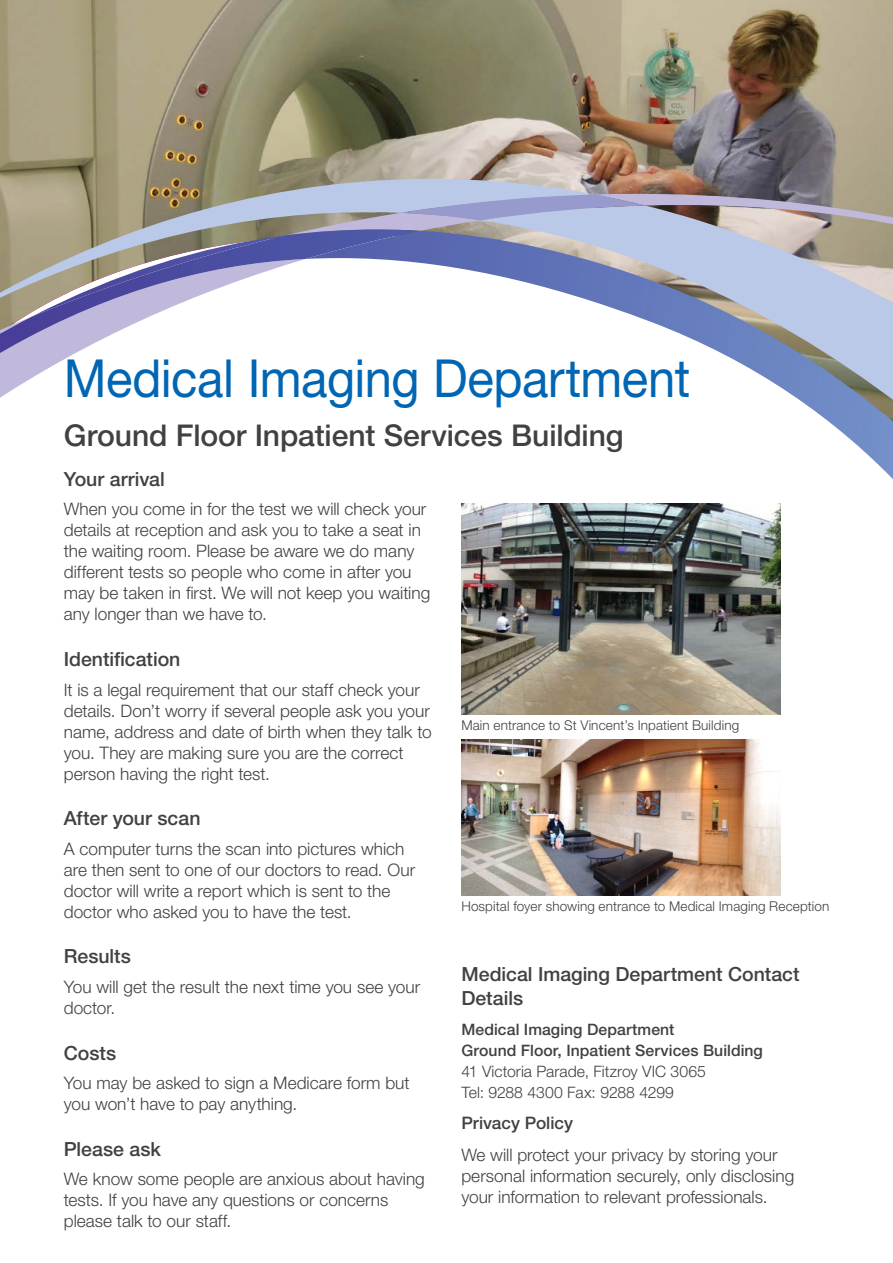
<style>
.page{position:relative;width:893px;height:1263px;background:#fff}
.page>*{position:absolute;margin:0;border:0;box-sizing:border-box;transform-origin:0 0}
.t1{font:52.5px "Helvetica Neue LT Std";letter-spacing:-.01em;color:#0066b3;scale:.93 1}
.t2{font:500 30px "Helvetica Neue LT Std";letter-spacing:-.005em;color:#414042}
.t3{font:500 19.5px/24px "Helvetica Neue LT Std";color:#414042}
.t4{font:300 17.25px/21px "Helvetica Neue LT Std";color:#414042}
.t5{font:500 17.25px "Helvetica Neue LT Std";letter-spacing:-.005em;color:#414042}
.t6{font:500 15.75px/21px "Helvetica Neue LT Std";letter-spacing:.005em;color:#414042}
.t7{font:300 15.75px/21px "Helvetica Neue LT Std";letter-spacing:.005em;color:#414042}
.t8{font:300 13.5px "Helvetica Neue LT Std";letter-spacing:.01em;color:#414042}
</style>
<div class="page">
<img style="left:0;top:0;width:893px;height:179px">
<img style="left:0;top:179px;width:893px;height:15px">
<svg style="left:0;top:194px;width:893px;height:204px;background:#adaaab"></svg>
<svg style="left:401px;top:194px;width:244px;height:26px;background:#aab1d9"></svg>
<img style="left:32px;top:231px;width:861px;height:248px">
<img style="left:0;top:229px;width:420px;height:132px">
<img style="left:461px;top:740px;width:319px;height:155px">
<img style="left:461px;top:503px;width:319px;height:211px">
<h1 class="t1" style="left:64px;top:347px;width:675px">Medical Imaging Department</h1>
<h2 class="t2" style="left:64px;top:417px;width:561px">Ground Floor Inpatient Services Building</h2>
<p class="t3" style="left:64px;top:467px;width:103px">Your arrival</p>
<p class="t4" style="left:64px;top:498px;width:368px">When you come in for the test we will check your details at reception and ask you to take a seat in the waiting room. Please be aware we do many different tests so people who come in after you may be taken in first. We will not keep you waiting any longer than we have to.</p>
<p class="t3" style="left:64px;top:647px;width:118px">Identification</p>
<p class="t4" style="left:64px;top:679px;width:369px">It is a legal requirement that our staff check your details. Don’t worry if several people ask you your name, address and date of birth when they talk to you. They are making sure you are the correct person having the right test.</p>
<p class="t3" style="left:64px;top:806px;width:138px">After your scan</p>
<p class="t4" style="left:64px;top:838px;width:353px">A computer turns the scan into pictures which are then sent to one of our doctors to read. Our doctor will write a report which is sent to the doctor who asked you to have the test.</p>
<p class="t3" style="left:64px;top:944px;width:69px">Results</p>
<p class="t4" style="left:64px;top:976px;width:358px">You will get the result the next time you see your doctor.</p>
<p class="t3" style="left:64px;top:1040px;width:54px">Costs</p>
<p class="t4" style="left:64px;top:1072px;width:347px">You may be asked to sign a Medicare form but you won’t have to pay anything.</p>
<p class="t3" style="left:64px;top:1136px;width:99px">Please ask</p>
<p class="t4" style="left:64px;top:1168px;width:363px">We know some people are anxious about having tests. If you have any questions or concerns please talk to our staff.</p>
<p class="t8" style="left:461px;top:717px;width:279px">Main entrance to St Vincent’s Inpatient Building</p>
<p class="t8" style="left:461px;top:898px;width:369px">Hospital foyer showing entrance to Medical Imaging Reception</p>
<p class="t3" style="left:461px;top:962px;width:340px">Medical Imaging Department Contact<br>Details</p>
<p class="t6" style="left:461px;top:1018px;width:303px">Medical Imaging Department<br>Ground Floor, Inpatient Services Building</p>
<p class="t7" style="left:461px;top:1060px;width:246px">41 Victoria Parade, Fitzroy VIC 3065<br>Tel: 9288 4300 Fax: 9288 4299</p>
<p class="t5" style="left:461px;top:1113px;width:113px">Privacy Policy</p>
<p class="t4" style="left:461px;top:1144px;width:334px">We will protect your privacy by storing your personal information securely, only disclosing your information to relevant professionals.</p>
</div>
